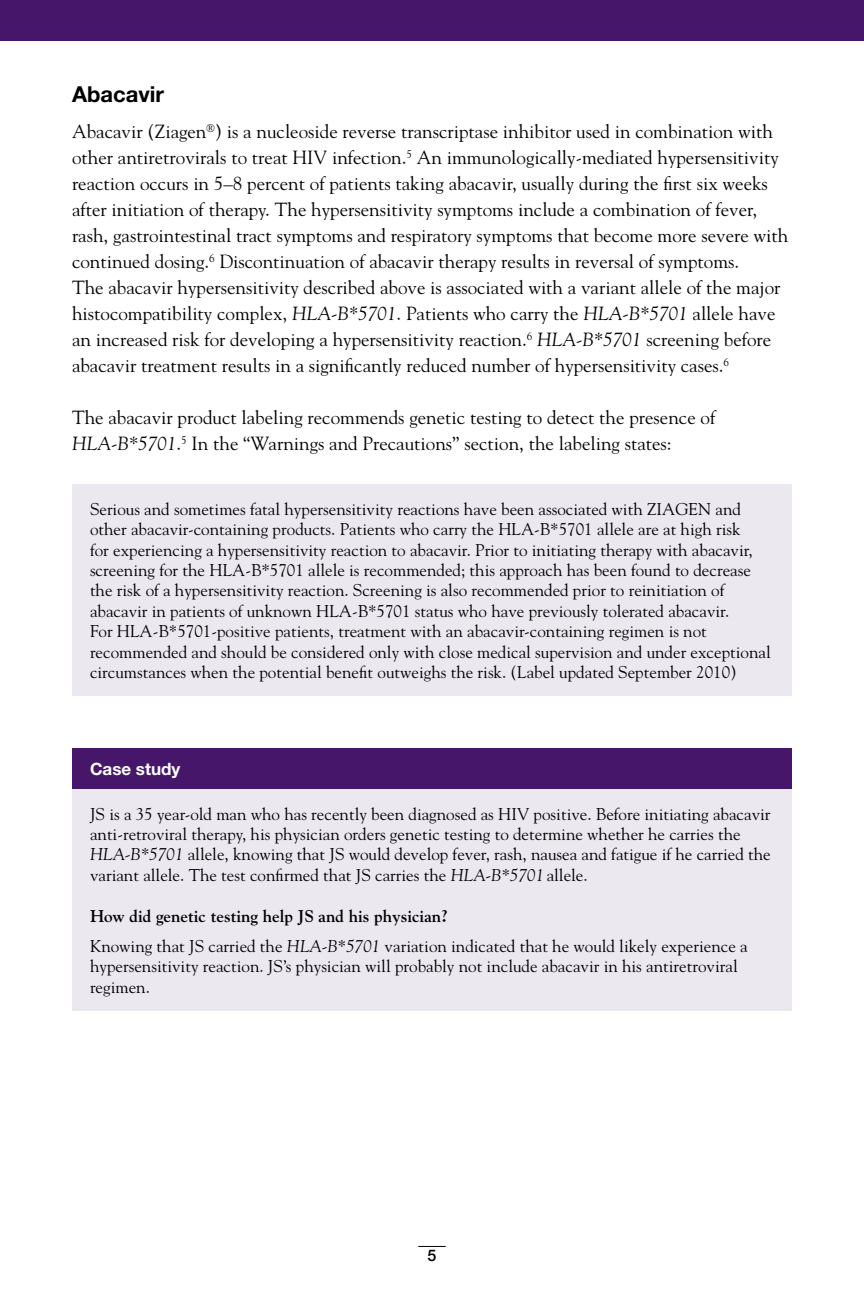
<style>
.page{position:relative;width:864px;height:1296px;background:#fff}
.page>*{position:absolute;margin:0;border:0;box-sizing:border-box;transform-origin:0 0}
.t1{font:700 22px "Helvetica Neue LT Std";color:#000}
.t2{font:19px/26px "Goudy Std";color:#000}
.t3{font:17px/20.4px "Goudy Std";color:#000}
.t4{font:700 17px "Helvetica Neue LT Std";color:#fff}
.t5{font:500 16px "Helvetica Neue LT Std";color:#000}
.s1{font-style:italic}
.s2{font-weight:700}
</style>
<div class="page">
<div style="left:0;top:0;width:864px;height:41px;background:#46166b"></div>
<svg style="left:418px;top:1246px;width:28px;height:1px"></svg>
<div style="left:72px;top:484px;width:720px;height:212px;background:#ece8f0"></div>
<div style="left:72px;top:748px;width:720px;height:41px;background:#46166b"></div>
<div style="left:72px;top:789px;width:720px;height:222px;background:#ece8f0"></div>
<p class="t1" style="left:72px;top:81px;width:94px">Abacavir</p>
<p class="t2" style="left:72px;top:118px;width:718px">Abacavir (Ziagen<sup>®</sup>) is a nucleoside reverse transcriptase inhibitor used in combination with other antiretrovirals to treat HIV infection.<sup>5</sup> An immunologically-mediated hypersensitivity reaction occurs in 5–8 percent of patients taking abacavir, usually during the first six weeks after initiation of therapy. The hypersensitivity symptoms include a combination of fever, rash, gastrointestinal tract symptoms and respiratory symptoms that become more severe with continued dosing.<sup>6</sup> Discontinuation of abacavir therapy results in reversal of symptoms.<br>The abacavir hypersensitivity described above is associated with a variant allele of the major histocompatibility complex, <span class="s1">HLA-B*5701</span>. Patients who carry the <span class="s1">HLA-B*5701</span> allele have an increased risk for developing a hypersensitivity reaction.<sup>6</sup> <span class="s1">HLA-B*5701</span> screening before abacavir treatment results in a significantly reduced number of hypersensitivity cases.<sup>6</sup></p>
<p class="t2" style="left:72px;top:404px;width:645px">The abacavir product labeling recommends genetic testing to detect the presence of<br><span class="s1">HLA-B*5701</span>.<sup>5</sup> In the “Warnings and Precautions” section, the labeling states:</p>
<p class="t3" style="left:90px;top:498px;width:682px">Serious and sometimes fatal hypersensitivity reactions have been associated with ZIAGEN and other abacavir-containing products. Patients who carry the HLA-B*5701 allele are at high risk<br>for experiencing a hypersensitivity reaction to abacavir. Prior to initiating therapy with abacavir, screening for the HLA-B*5701 allele is recommended; this approach has been found to decrease the risk of a hypersensitivity reaction. Screening is also recommended prior to reinitiation of abacavir in patients of unknown HLA-B*5701 status who have previously tolerated abacavir.<br>For HLA-B*5701-positive patients, treatment with an abacavir-containing regimen is not recommended and should be considered only with close medical supervision and under exceptional circumstances when the potential benefit outweighs the risk. (Label updated September 2010)</p>
<p class="t4" style="left:90px;top:758px;width:92px">Case study</p>
<p class="t3" style="left:90px;top:803px;width:682px">JS is a 35 year-old man who has recently been diagnosed as HIV positive. Before initiating abacavir anti-retroviral therapy, his physician orders genetic testing to determine whether he carries the <span class="s1">HLA-B*5701</span> allele, knowing that JS would develop fever, rash, nausea and fatigue if he carried the variant allele. The test confirmed that JS carries the <span class="s1">HLA-B*5701</span> allele.</p>
<p class="t3" style="left:90px;top:900px;width:659px;line-height:30.4px"><span class="s2">How did genetic testing help JS and his physician?<br></span>Knowing that JS carried the <span class="s1">HLA-B*5701</span> variation indicated that he would likely experience a</p>
<p class="t3" style="left:90px;top:956px;width:649px">hypersensitivity reaction. JS’s physician will probably not include abacavir in his antiretroviral regimen.</p>
<p class="t5" style="left:428px;top:1246px;width:10px">5</p>
</div>
